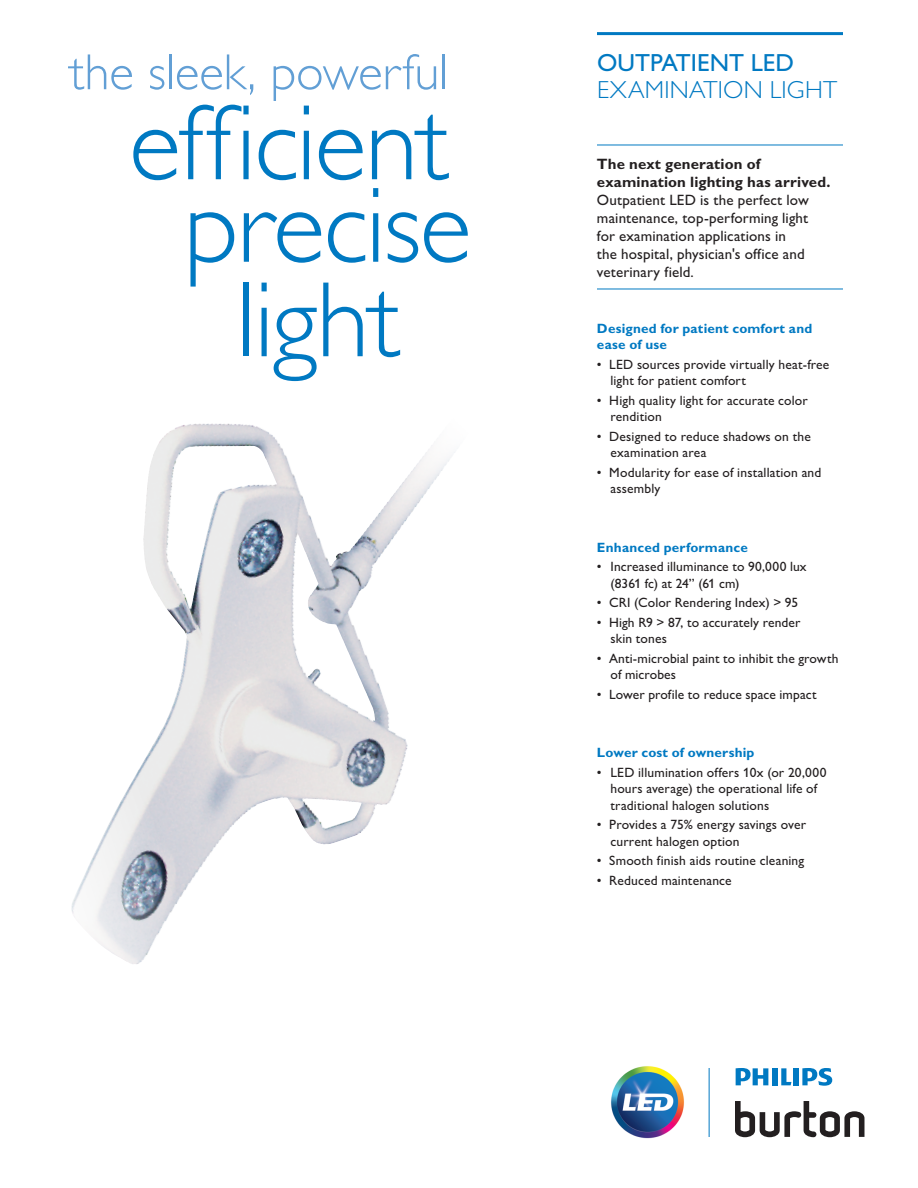
<style>
.page{position:relative;width:918px;height:1188px;background:#fff}
.page>*{position:absolute;margin:0;border:0;box-sizing:border-box;transform-origin:0 0}
.t1{font:300 108px "Gill Sans Alt One";letter-spacing:-.015em;color:#0079c2}
.t2{font:300 51px "Gill Sans Alt One";letter-spacing:-.005em;color:#629fd5}
.Main_Heading_2_Mediu{font:300 24.75px "Gill Sans Alt One";letter-spacing:.01em;color:#0079c2}
.Main_Heading_2_Mediu-2{font:24.75px "Gill Sans Alt One";color:#0079c2}
.t3{font:15px/18px "Gill Sans Alt One";letter-spacing:.01em;color:#231f20}
.t4{font:13.5px/16.5px "Gill Sans Alt One";letter-spacing:.01em;color:#231f20}
.t5{font:700 13.5px/16.5px "Gill Alt One";letter-spacing:.015em;color:#0079c2}
.s1{font-weight:700}
</style>
<div class="page">
<hr style="left:597px;top:32px;width:246px;height:3px;background:#0079c2">
<hr style="left:597px;top:145px;width:246px;height:1px;background:#0079c2">
<hr style="left:597px;top:289px;width:246px;height:1px;background:#0079c2">
<hr style="left:709px;top:1068px;width:1px;height:69px;background:#0079c2">
<img style="left:611px;top:1066px;width:73px;height:73px">
<svg style="left:735px;top:1101px;width:129px;height:36px"></svg>
<svg style="left:802px;top:1068px;width:30px;height:18px"></svg>
<div style="left:793px;top:1068px;width:5px;height:17px;background:#0079c2"></div>
<svg style="left:781px;top:1068px;width:10px;height:17px"></svg>
<div style="left:772px;top:1068px;width:5px;height:17px;background:#0079c2"></div>
<svg style="left:736px;top:1068px;width:32px;height:17px"></svg>
<img style="left:71px;top:423px;width:384px;height:541px">
<p class="t2" style="left:69px;top:39px;width:381px">the sleek, powerful</p>
<p class="t1" style="left:129px;top:72px;width:322px">efficient</p>
<p class="t1" style="left:184px;top:155px;width:289px">precise</p>
<p class="t1" style="left:236px;top:249px;width:166px">light</p>
<p class="Main_Heading_2_Mediu-2" style="left:597px;top:46px;width:199px">OUTPATIENT LED</p>
<p class="Main_Heading_2_Mediu" style="left:597px;top:74px;width:242px">EXAMINATION LIGHT</p>
<p class="t3" style="left:597px;top:155px;width:235px"><span class="s1">The next generation of examination lighting has arrived.<br></span>Outpatient LED is the perfect low maintenance, top-performing light<br>for examination applications in<br>the hospital, physician's office and veterinary field.</p>
<p class="t5" style="left:597px;top:320px;width:217px">Designed for patient comfort and ease of use</p>
<p class="t4" style="left:610px;top:356px;width:220px;text-indent:-14px">• LED sources provide virtually heat-free light for patient comfort</p>
<p class="t4" style="left:610px;top:392px;width:199px;text-indent:-14px">• High quality light for accurate color rendition</p>
<p class="t4" style="left:610px;top:428px;width:202px;text-indent:-14px">• Designed to reduce shadows on the examination area</p>
<p class="t4" style="left:610px;top:464px;width:212px;text-indent:-14px">• Modularity for ease of installation and assembly</p>
<p class="t5" style="left:597px;top:539px;width:152px">Enhanced performance</p>
<p class="t4" style="left:610px;top:558px;width:198px;text-indent:-14px">• Increased illuminance to 90,000 lux (8361 fc) at 24” (61 cm)</p>
<p class="t4" style="left:597px;top:594px;width:203px">• CRI (Color Rendering Index) &gt; 95</p>
<p class="t4" style="left:610px;top:614px;width:192px;text-indent:-14px">• High R9 &gt; 87, to accurately render skin tones</p>
<p class="t4" style="left:610px;top:650px;width:230px;text-indent:-14px">• Anti-microbial paint to inhibit the growth of microbes</p>
<p class="t4" style="left:597px;top:686px;width:221px">• Lower profile to reduce space impact</p>
<p class="t5" style="left:597px;top:744px;width:159px">Lower cost of ownership</p>
<p class="t4" style="left:610px;top:764px;width:218px;text-indent:-14px">• LED illumination offers 10x (or 20,000 hours average) the operational life of traditional halogen solutions</p>
<p class="t4" style="left:610px;top:816px;width:197px;text-indent:-14px">• Provides a 75% energy savings over current halogen option</p>
<p class="t4" style="left:597px;top:852px;width:209px">• Smooth finish aids routine cleaning</p>
<p class="t4" style="left:597px;top:872px;width:136px">• Reduced maintenance</p>
</div>
